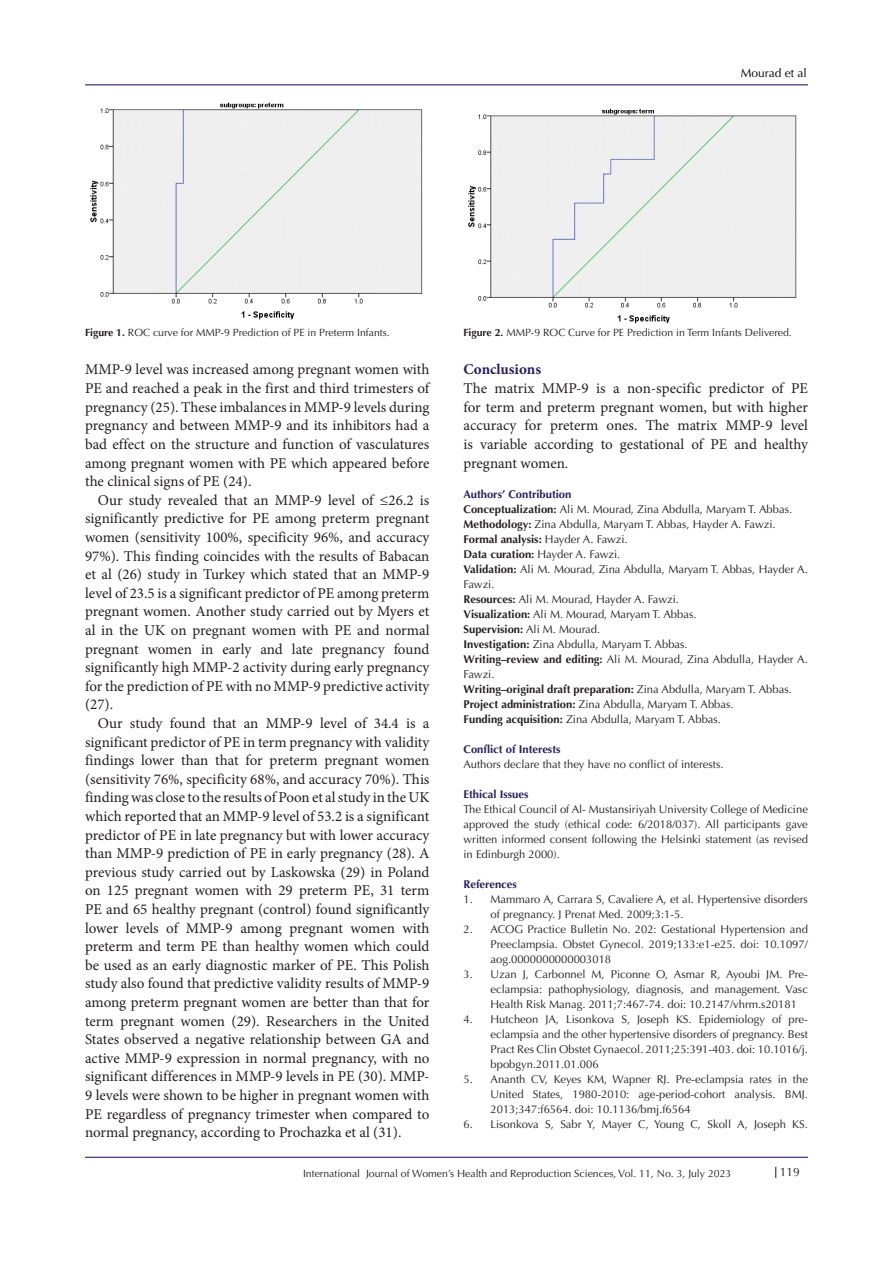
<style>
.page{position:relative;width:893px;height:1263px;background:#fff}
.page>*{position:absolute;margin:0;border:0;box-sizing:border-box;transform-origin:0 0}
.t1{font:15px/18.6px "Minion Pro";color:#231f20;text-align:justify}
.t2{font:700 15px "Minion Pro";color:#271e5d}
.t3{font:12px "Optima LT Std";color:#000001}
.t4{font:12px "Optima LT Std";color:#231f20}
.t5{font:11.25px/15px "Optima LT Std";color:#231f20;text-align:justify}
.t6{font:700 11.25px "Optima LT Std";color:#231f20}
.t7{font:700 11.25px "Optima LT Std";color:#271e5d}
.t8{font:10.5px "Optima LT Std";color:#231f20}
.s1{font-weight:700}
.s2{font-weight:400}
</style>
<div class="page">
<hr style="left:85px;top:85px;width:723px;height:1px;background:#190066">
<hr style="left:85px;top:1157px;width:723px;height:1px;background:#190066">
<img style="left:90px;top:102px;width:333px;height:218px">
<img style="left:468px;top:108px;width:329px;height:216px">
<p class="t3" style="left:741px;top:66px;width:67px">Mourad et al</p>
<p class="t8" style="left:85px;top:326px;width:306px"><span class="s1">Figure 1.</span> ROC curve for MMP-9 Prediction of PE in Preterm Infants.</p>
<p class="t8" style="left:463px;top:326px;width:330px"><span class="s1">Figure 2.</span> MMP-9 ROC Curve for PE Prediction in Term Infants Delivered.</p>
<p class="t1" style="left:85px;top:360px;width:346px">MMP-9 level was increased among pregnant women with PE and reached a peak in the first and third trimesters of pregnancy (25). These imbalances in MMP-9 levels during pregnancy and between MMP-9 and its inhibitors had a bad effect on the structure and function of vasculatures among pregnant women with PE which appeared before the clinical signs of PE (24).</p>
<p class="t1" style="left:85px;top:491px;width:346px;text-indent:13px">Our study revealed that an MMP-9 level of ≤26.2 is significantly predictive for PE among preterm pregnant women (sensitivity 100%, specificity 96%, and accuracy 97%). This finding coincides with the results of Babacan et al (26) study in Turkey which stated that an MMP-9 level of 23.5 is a significant predictor of PE among preterm pregnant women. Another study carried out by Myers et al in the UK on pregnant women with PE and normal pregnant women in early and late pregnancy found significantly high MMP-2 activity during early pregnancy for the prediction of PE with no MMP-9 predictive activity (27).</p>
<p class="t1" style="left:85px;top:714px;width:346px;text-indent:13px">Our study found that an MMP-9 level of 34.4 is a significant predictor of PE in term pregnancy with validity findings lower than that for preterm pregnant women (sensitivity 76%, specificity 68%, and accuracy 70%). This finding was close to the results of Poon et al study in the UK which reported that an MMP-9 level of 53.2 is a significant predictor of PE in late pregnancy but with lower accuracy than MMP-9 prediction of PE in early pregnancy (28). A previous study carried out by Laskowska (29) in Poland on 125 pregnant women with 29 preterm PE, 31 term PE and 65 healthy pregnant (control) found significantly lower levels of MMP-9 among pregnant women with preterm and term PE than healthy women which could be used as an early diagnostic marker of PE. This Polish study also found that predictive validity results of MMP-9 among preterm pregnant women are better than that for term pregnant women (29). Researchers in the United States observed a negative relationship between GA and active MMP-9 expression in normal pregnancy, with no significant differences in MMP-9 levels in PE (30). MMP-9 levels were shown to be higher in pregnant women with PE regardless of pregnancy trimester when compared to normal pregnancy, according to Prochazka et al (31).</p>
<p class="t2" style="left:463px;top:359px;width:79px">Conclusions</p>
<p class="t1" style="left:463px;top:379px;width:346px">The matrix MMP-9 is a non-specific predictor of PE for term and preterm pregnant women, but with higher accuracy for preterm ones. The matrix MMP-9 level is variable according to gestational of PE and healthy pregnant women.</p>
<p class="t7" style="left:463px;top:487px;width:109px">Authors’ Contribution</p>
<p class="t5" style="left:463px;top:501px;width:330px"><span class="s1">Conceptualization:</span> Ali M. Mourad, Zina Abdulla, Maryam T. Abbas.</p>
<p class="t5" style="left:463px;top:516px;width:314px"><span class="s1">Methodology:</span> Zina Abdulla, Maryam T. Abbas, Hayder A. Fawzi.</p>
<p class="t6" style="left:463px;top:532px;width:166px">Formal analysis: <span class="s2">Hayder A. Fawzi.</span></p>
<p class="t5" style="left:463px;top:546px;width:158px"><span class="s1">Data curation:</span> Hayder A. Fawzi.</p>
<p class="t5" style="left:463px;top:561px;width:346px"><span class="s1">Validation:</span> Ali M. Mourad, Zina Abdulla, Maryam T. Abbas, Hayder A.<br>Fawzi.</p>
<p class="t5" style="left:463px;top:591px;width:217px"><span class="s1">Resources:</span> Ali M. Mourad, Hayder A. Fawzi.</p>
<p class="t5" style="left:463px;top:606px;width:235px"><span class="s1">Visualization:</span> Ali M. Mourad, Maryam T. Abbas.</p>
<p class="t6" style="left:463px;top:622px;width:138px">Supervision: <span class="s2">Ali M. Mourad.</span></p>
<p class="t5" style="left:463px;top:636px;width:226px"><span class="s1">Investigation:</span> Zina Abdulla, Maryam T. Abbas.</p>
<p class="t5" style="left:463px;top:651px;width:346px"><span class="s1">Writing–review and editing:</span> Ali M. Mourad, Zina Abdulla, Hayder A.<br>Fawzi.</p>
<p class="t6" style="left:463px;top:682px;width:330px">Writing–original draft preparation: <span class="s2">Zina Abdulla, Maryam T. Abbas.</span></p>
<p class="t5" style="left:463px;top:696px;width:272px"><span class="s1">Project administration:</span> Zina Abdulla, Maryam T. Abbas.</p>
<p class="t5" style="left:463px;top:711px;width:259px"><span class="s1">Funding acquisition:</span> Zina Abdulla, Maryam T. Abbas.</p>
<p class="t7" style="left:463px;top:742px;width:98px">Conflict of Interests</p>
<p class="t5" style="left:463px;top:756px;width:262px">Authors declare that they have no conflict of interests.</p>
<p class="t7" style="left:463px;top:787px;width:67px">Ethical Issues</p>
<p class="t5" style="left:463px;top:801px;width:346px">The Ethical Council of Al- Mustansiriyah University College of Medicine approved the study (ethical code: 6/2018/037). All participants gave written informed consent following the Helsinki statement (as revised in Edinburgh 2000).</p>
<p class="t7" style="left:463px;top:877px;width:55px">References</p>
<p class="t5" style="left:490px;top:891px;width:319px;text-indent:-27px">1. Mammaro A, Carrara S, Cavaliere A, et al. Hypertensive disorders of pregnancy. J Prenat Med. 2009;3:1-5.</p>
<p class="t5" style="left:490px;top:921px;width:319px;text-indent:-27px">2. ACOG Practice Bulletin No. 202: Gestational Hypertension and Preeclampsia. Obstet Gynecol. 2019;133:e1-e25. doi: 10.1097/ aog.0000000000003018</p>
<p class="t5" style="left:490px;top:966px;width:319px;text-indent:-27px">3. Uzan J, Carbonnel M, Piconne O, Asmar R, Ayoubi JM. Pre&shy;eclampsia: pathophysiology, diagnosis, and management. Vasc Health Risk Manag. 2011;7:467-74. doi: 10.2147/vhrm.s20181</p>
<p class="t5" style="left:490px;top:1011px;width:319px;text-indent:-27px">4. Hutcheon JA, Lisonkova S, Joseph KS. Epidemiology of pre&shy;eclampsia and the other hypertensive disorders of pregnancy. Best Pract Res Clin Obstet Gynaecol. 2011;25:391-403. doi: 10.1016/j. bpobgyn.2011.01.006</p>
<p class="t5" style="left:490px;top:1071px;width:319px;text-indent:-27px">5. Ananth CV, Keyes KM, Wapner RJ. Pre-eclampsia rates in the United States, 1980-2010: age-period-cohort analysis. BMJ.<br>2013;347:f6564. doi: 10.1136/bmj.f6564</p>
<p class="t5" style="left:463px;top:1116px;width:346px">6. Lisonkova S, Sabr Y, Mayer C, Young C, Skoll A, Joseph KS.</p>
<p class="t8" style="left:303px;top:1167px;width:430px">International Journal of Women’s Health and Reproduction Sciences, Vol. 11, No. 3, July 2023</p>
<p class="t4" style="left:780px;top:1165px;width:22px">119</p>
</div>
